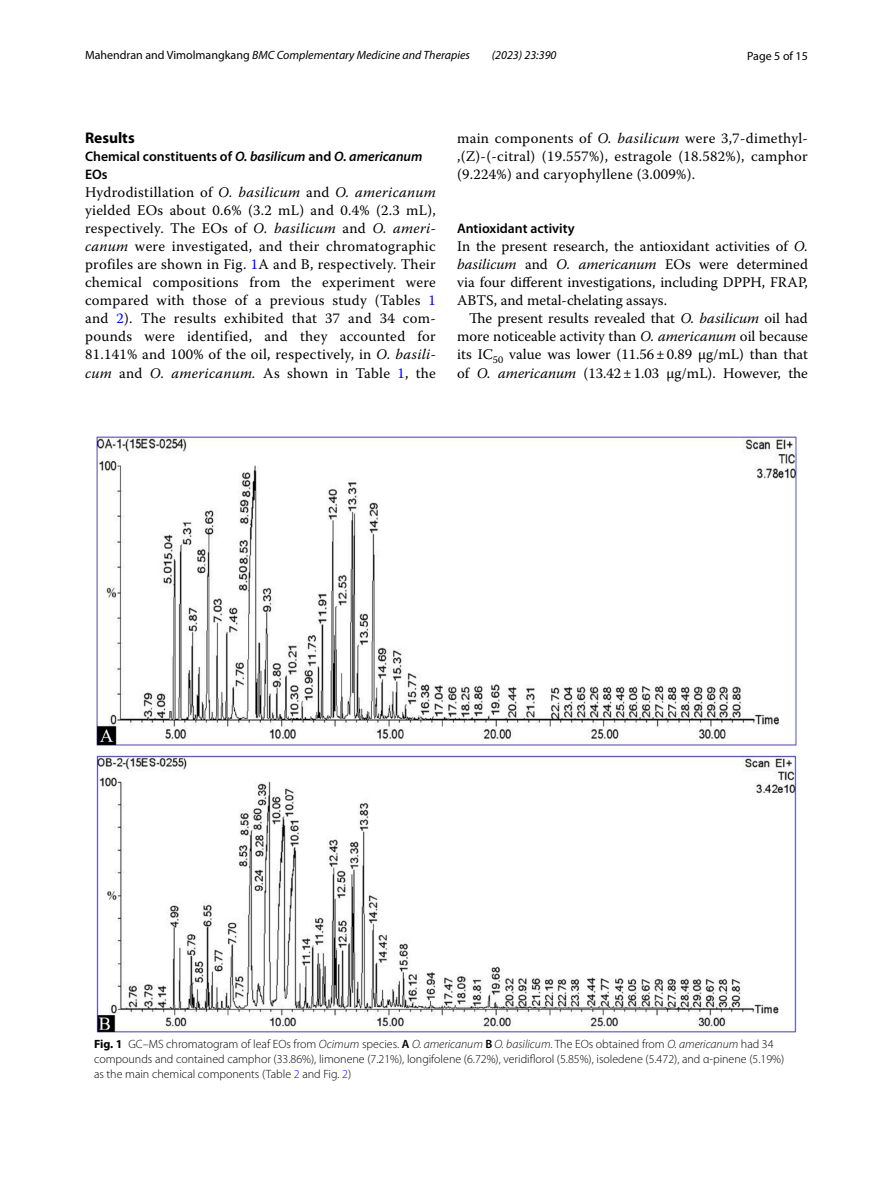
<style>
.page{position:relative;width:893px;height:1187px;background:#fff}
.page>*{position:absolute;margin:0;border:0;box-sizing:border-box;transform-origin:0 0}
.t1{font:700 15.45px "Myriad Pro";color:#000}
.t2{font:14.7px/18px "Warnock Pro";letter-spacing:.01em;color:#000;text-align:justify}
.t3{font:600 13.8px/18px "Myriad Pro";color:#000}
.t4{font:300 12px/15px "Myriad Pro";color:#000}
.t5{font:italic 12px "Myriad Pro";color:#000}
.t6{font:12px "Myriad Pro";color:#000}
.s1{font-style:normal}
.s2{font-style:italic}
.s3{color:#00f}
.s4{font-weight:700}
.s5{font-weight:600}
</style>
<div class="page">
<img style="left:96px;top:436px;width:701px;height:596px">
<p class="t5" style="left:85px;top:48px;width:386px"><span class="s1">Mahendran and Vimolmangkang</span> BMC Complementary Medicine and Therapies</p>
<p class="t5" style="left:492px;top:48px;width:66px">(2023) 23:390</p>
<p class="t6" style="left:747px;top:48px;width:62px">Page 5 of 15</p>
<p class="t1" style="left:85px;top:128px;width:51px">Results</p>
<p class="t3" style="left:85px;top:147px;width:339px">Chemical constituents of <span class="s2">O. basilicum</span> and <span class="s2">O. americanum<br></span>EOs</p>
<p class="t2" style="left:85px;top:183px;width:352px">Hydrodistillation of <span class="s2">O. basilicum</span> and <span class="s2">O. americanum </span>yielded EOs about 0.6% (3.2 mL) and 0.4% (2.3 mL), respectively. The EOs of <span class="s2">O. basilicum</span> and <span class="s2">O. ameri&shy;canum</span> were investigated, and their chromatographic profiles are shown in Fig. <span class="s3">1</span>A and B, respectively. Their chemical compositions from the experiment were compared with those of a previous study (Tables <span class="s3">1 </span>and <span class="s3">2</span>). The results exhibited that 37 and 34 com&shy;pounds were identified, and they accounted for 81.141% and 100% of the oil, respectively, in <span class="s2">O. basili&shy;cum</span> and <span class="s2">O. americanum.</span> As shown in Table <span class="s3">1</span>, the</p>
<p class="t2" style="left:457px;top:128px;width:352px">main components of <span class="s2">O. basilicum</span> were 3,7-dimethyl-,(Z)-(-citral) (19.557%), estragole (18.582%), camphor (9.224%) and caryophyllene (3.009%).</p>
<p class="t3" style="left:457px;top:219px;width:119px">Antioxidant activity</p>
<p class="t2" style="left:457px;top:237px;width:352px">In the present research, the antioxidant activities of <span class="s2">O. basilicum</span> and <span class="s2">O. americanum</span> EOs were determined via four different investigations, including DPPH, FRAP, ABTS, and metal-chelating assays.</p>
<p class="t2" style="left:457px;top:309px;width:352px;text-indent:12px">The present results revealed that <span class="s2">O. basilicum</span> oil had more noticeable activity than <span class="s2">O. americanum</span> oil because its IC<sub>50</sub> value was lower (11.56±0.89 µg/mL) than that of <span class="s2">O. americanum</span> (13.42±1.03 µg/mL). However, the</p>
<p class="t4" style="left:94px;top:1036px;width:692px"><span class="s4">Fig. 1</span> GC–MS chromatogram of leaf EOs from <span class="s2">Ocimum</span> species. <span class="s5">A</span> <span class="s2">O. americanum</span> <span class="s5">B</span> <span class="s2">O. basilicum</span>. The EOs obtained from <span class="s2">O. americanum</span> had 34 compounds and contained camphor (33.86%), limonene (7.21%), longifolene (6.72%), veridiflorol (5.85%), isoledene (5.472), and α-pinene (5.19%) as the main chemical components (Table <span class="s3">2</span> and Fig. <span class="s3">2</span>)</p>
</div>
